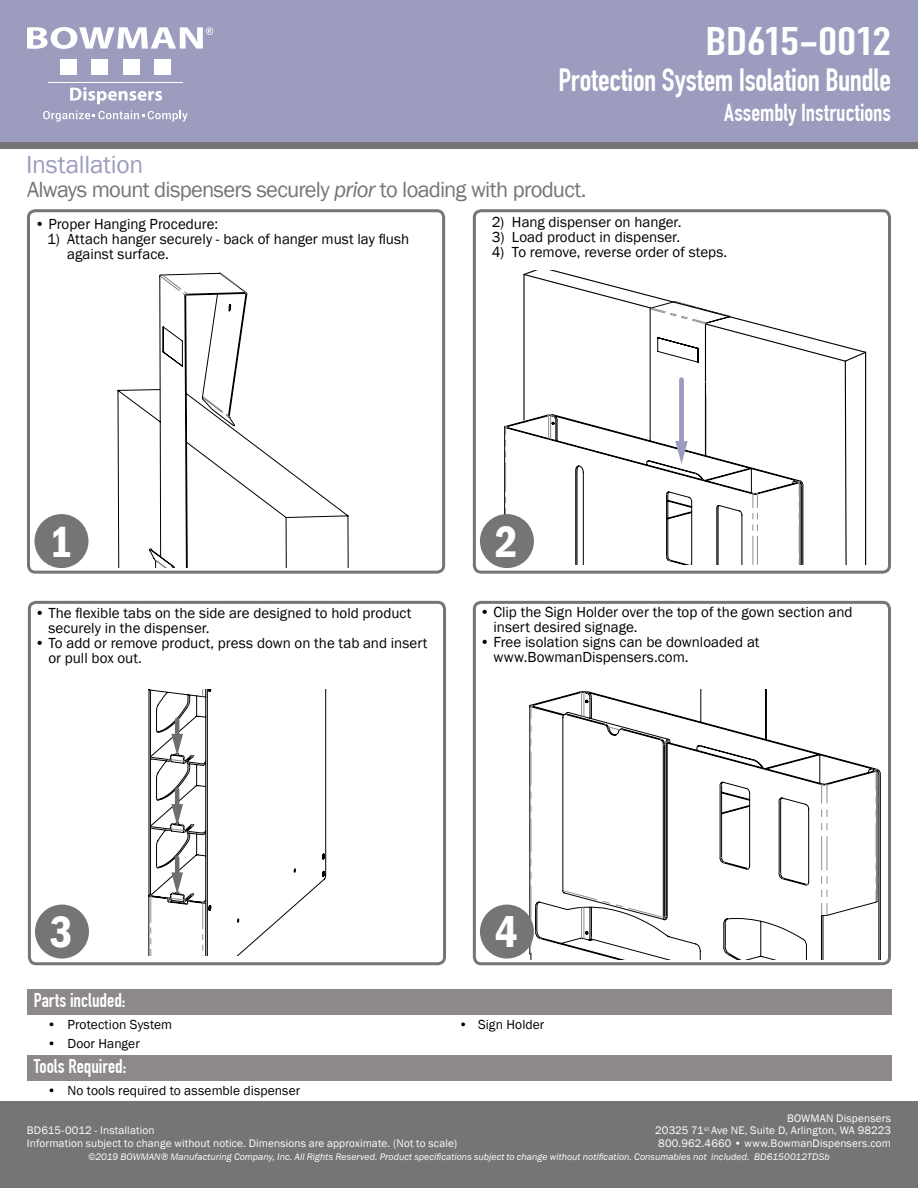
<style>
.page{position:relative;width:918px;height:1188px;background:#fff}
.page>*{position:absolute;margin:0;border:0;box-sizing:border-box;transform-origin:0 0}
.t1{font:600 condensed 45px "Franklin Gothic";color:#fff}
.t2{font:700 39px "DIN Condensed";letter-spacing:-.01em;color:#fff;scale:1.28 1}
.t3{font:700 31.5px "DIN Condensed";letter-spacing:-.01em;color:#fff}
.t4{font:25.5px "Franklin Gothic";letter-spacing:-.01em;color:#9c9cbe}
.t5{font:700 24px "DIN Condensed";color:#fff}
.t6{font:22.5px "Franklin Gothic";letter-spacing:-.035em;color:#777574}
.t7{font:700 19.5px "DIN Condensed";color:#fff}
.t8{font:15px/15px "Franklin Gothic";color:#000}
.t9{font:13.5px "Franklin Gothic";letter-spacing:.005em;color:#000}
.t10{font:11.25px/12.8px "Franklin Gothic";letter-spacing:.01em;color:#fff}
.t11{font:italic 9.75px "Franklin Gothic";letter-spacing:.005em;color:#fff}
.s1{font-style:italic}
</style>
<div class="page">
<div style="left:0;top:0;width:918px;height:148px;background:#777574"></div>
<div style="left:0;top:1101px;width:918px;height:87px;background:#777574"></div>
<div style="left:0;top:0;width:918px;height:142px;background:#9c9cbe"></div>
<svg style="left:27px;top:27px;width:186px;height:22px"></svg>
<div style="left:60px;top:59px;width:17px;height:16px;background:#fff"></div>
<div style="left:92px;top:59px;width:16px;height:16px;background:#fff"></div>
<div style="left:123px;top:59px;width:17px;height:16px;background:#fff"></div>
<div style="left:154px;top:59px;width:17px;height:16px;background:#fff"></div>
<hr style="left:49px;top:82px;width:134px;height:1px;background:#fff">
<svg style="left:70px;top:87px;width:92px;height:17px"></svg>
<svg style="left:43px;top:110px;width:145px;height:12px"></svg>
<div style="left:27px;top:209px;width:418px;height:365px;border:3px solid #777574;border-radius:7px"></div>
<div style="left:473px;top:209px;width:418px;height:365px;border:3px solid #777574;border-radius:7px"></div>
<div style="left:28px;top:601px;width:418px;height:364px;border:3px solid #777574;border-radius:7px"></div>
<div style="left:473px;top:601px;width:418px;height:364px;border:3px solid #777574;border-radius:7px"></div>
<svg style="left:505px;top:426px;width:3px;height:88px"></svg>
<svg style="left:523px;top:270px;width:344px;height:294px"></svg>
<svg style="left:148px;top:690px;width:178px;height:266px"></svg>
<svg style="left:202px;top:902px;width:4px;height:54px"></svg>
<svg style="left:150px;top:895px;width:2px;height:61px"></svg>
<svg style="left:187px;top:699px;width:3px;height:7px"></svg>
<hr style="left:175px;top:720px;width:4px;height:18px;background:#6d6e70">
<svg style="left:168px;top:734px;width:26px;height:40px"></svg>
<hr style="left:175px;top:790px;width:4px;height:18px;background:#6d6e70">
<svg style="left:168px;top:804px;width:26px;height:38px"></svg>
<hr style="left:175px;top:858px;width:4px;height:18px;background:#6d6e70">
<svg style="left:166px;top:872px;width:28px;height:33px"></svg>
<svg style="left:529px;top:689px;width:352px;height:270px"></svg>
<svg style="left:821px;top:784px;width:7px;height:131px"></svg>
<svg style="left:779px;top:873px;width:5px;height:6px"></svg>
<svg style="left:871px;top:769px;width:9px;height:133px"></svg>
<svg style="left:720px;top:857px;width:5px;height:6px"></svg>
<svg style="left:580px;top:691px;width:12px;height:25px"></svg>
<svg style="left:531px;top:705px;width:10px;height:249px"></svg>
<svg style="left:562px;top:890px;width:105px;height:49px"></svg>
<svg style="left:660px;top:739px;width:10px;height:6px"></svg>
<svg style="left:605px;top:724px;width:18px;height:6px"></svg>
<svg style="left:118px;top:273px;width:231px;height:295px"></svg>
<svg style="left:160px;top:274px;width:28px;height:22px"></svg>
<svg style="left:219px;top:272px;width:28px;height:22px"></svg>
<svg style="left:203px;top:396px;width:27px;height:22px"></svg>
<svg style="left:155px;top:560px;width:27px;height:8px"></svg>
<div style="left:34px;top:514px;width:54px;height:54px;background:#777574;border-radius:50%"></div>
<div style="left:480px;top:514px;width:54px;height:54px;background:#777574;border-radius:50%"></div>
<div style="left:35px;top:905px;width:54px;height:54px;background:#777574;border-radius:50%"></div>
<div style="left:480px;top:905px;width:54px;height:54px;background:#777574;border-radius:50%"></div>
<div style="left:27px;top:989px;width:864px;height:26px;background:#8c8988"></div>
<div style="left:27px;top:1055px;width:864px;height:26px;background:#8c8988"></div>
<h2 class="t2" style="left:705px;top:27px;width:146px">BD615-0012</h2>
<h3 class="t3" style="left:558px;top:68px;width:334px">Protection System Isolation Bundle</h3>
<h3 class="t5" style="left:724px;top:104px;width:168px">Assembly Instructions</h3>
<h3 class="t4" style="left:26px;top:156px;width:119px">Installation</h3>
<h3 class="t6" style="left:27px;top:182px;width:561px">Always mount dispensers securely <span class="s1">prior</span> to loading with product.</h3>
<p class="t8" style="left:492px;top:216px;width:191px">2) Hang dispenser on hanger.</p>
<p class="t8" style="left:492px;top:231px;width:190px">3) Load product in dispenser.</p>
<p class="t8" style="left:492px;top:246px;width:237px">4) To remove, reverse order of steps.</p>
<p class="t8" style="left:35px;top:218px;width:185px">ï Proper Hanging Procedure:</p>
<p class="t8" style="left:67px;top:233px;width:343px;text-indent:-20px">1) Attach hanger securely - back of hanger must lay 昀氀ush against surface.</p>
<h1 class="t1" style="left:49px;top:515px;width:24px">1</h1>
<h1 class="t1" style="left:495px;top:515px;width:24px">2</h1>
<p class="t8" style="left:35px;top:607px;width:378px">ï The 昀氀exible tabs on the side are designed to hold product</p>
<p class="t8" style="left:48px;top:622px;width:163px">securely in the dispenser.</p>
<p class="t8" style="left:35px;top:637px;width:394px">ï To add or remove product, press down on the tab and insert</p>
<p class="t8" style="left:48px;top:652px;width:95px">or pull box out.</p>
<p class="t8" style="left:480px;top:606px;width:374px">ï Clip the Sign Holder over the top of the gown section and</p>
<p class="t8" style="left:493px;top:621px;width:146px">insert desired signage.</p>
<p class="t8" style="left:480px;top:636px;width:281px">ï Free isolation signs can be downloaded at</p>
<p class="t8" style="left:493px;top:651px;width:197px">www.BowmanDispensers.com.</p>
<h1 class="t1" style="left:50px;top:905px;width:24px">3</h1>
<h1 class="t1" style="left:495px;top:905px;width:24px">4</h1>
<h3 class="t7" style="left:34px;top:993px;width:93px">Parts included:</h3>
<p class="t9" style="left:47px;top:1020px;width:127px">ï Protection System</p>
<p class="t9" style="left:459px;top:1020px;width:87px">ï Sign Holder</p>
<p class="t9" style="left:47px;top:1039px;width:94px">ï Door Hanger</p>
<h3 class="t7" style="left:34px;top:1059px;width:94px">Tools Required:</h3>
<p class="t9" style="left:47px;top:1086px;width:254px">ï No tools required to assemble dispenser</p>
<p class="t10" style="left:27px;top:1125px;width:432px">BD615-0012 - Installation<br>Information subject to change without notice. Dimensions are approximate. (Not to scale)</p>
<p class="t10" style="left:655px;top:1112px;width:237px;text-align:justify;text-indent:132px">BOWMAN Dispensers 20325 71<sup>st</sup> Ave NE, Suite D, Arlington, WA 98223<br>800.962.4660 ï www.BowmanDispensers.com</p>
<p class="t11" style="left:88px;top:1151px;width:743px">©2019 BOWMAN® Manufacturing Company, Inc. All Rights Reserved. Product speci昀椀cations subject to change without noti昀椀cation. Consumables not included. BD6150012TDSb</p>
</div>
